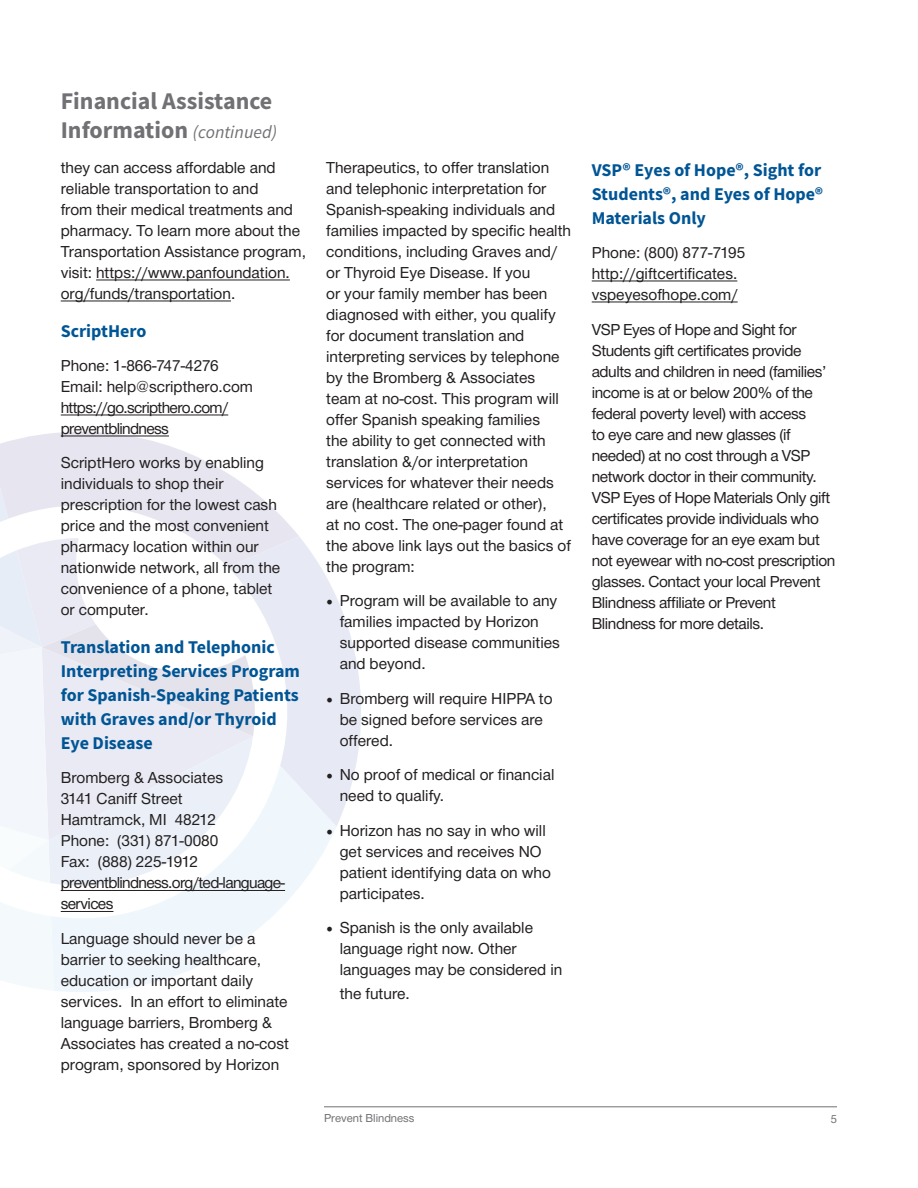
<style>
.page{position:relative;width:918px;height:1188px;background:#fff}
.page>*{position:absolute;margin:0;border:0;box-sizing:border-box;transform-origin:0 0}
.t1{font:700 24px/28.8px "Source Sans Pro";color:#717074}
.t2{font:700 18px/24px "Source Sans Pro";color:#005595}
.t3{font:16.5px/21px "Helvetica Neue H55";color:#231f20}
.t4{font:16.5px/21px "Helvetica Neue H55";letter-spacing:-.025em;color:#231f20}
.t5{font:16.5px/21px "Helvetica Neue H55";letter-spacing:-.04em;color:#231f20}
.t6{font:12px "Helvetica Neue H55";color:#717074}
.s1{font-weight:400;font-style:italic;font-size:18px}
.s2{font-family:"Minion Pro";font-size:18px}
</style>
<div class="page">
<svg style="left:54px;top:886px;width:246px;height:106px;fill:#eff6fc"></svg>
<svg style="left:0;top:902px;width:54px;height:88px"></svg>
<svg style="left:0;top:432px;width:361px;height:454px"></svg>
<hr style="left:324px;top:1107px;width:513px;height:1px;background:#717074">
<hr style="left:96px;top:280px;width:194px;height:1px;background:#231f20">
<hr style="left:61px;top:301px;width:170px;height:1px;background:#231f20">
<hr style="left:61px;top:415px;width:167px;height:1px;background:#231f20">
<hr style="left:61px;top:436px;width:108px;height:1px;background:#231f20">
<hr style="left:61px;top:890px;width:224px;height:1px;background:#231f20">
<hr style="left:61px;top:911px;width:52px;height:1px;background:#231f20">
<hr style="left:592px;top:281px;width:145px;height:1px;background:#231f20">
<hr style="left:592px;top:302px;width:146px;height:1px;background:#231f20">
<p class="t1" style="left:61px;top:86px;width:218px">Financial Assistance<br>Information <span class="s1">(continued)</span></p>
<p class="t3" style="left:61px;top:158px;width:247px">they can access affordable and reliable transportation to and<br>from their medical treatments and pharmacy. To learn more about the Transportation Assistance program, visit: https://www.panfoundation. org/funds/transportation.</p>
<p class="t2" style="left:61px;top:318px;width:87px">ScriptHero</p>
<p class="t3" style="left:61px;top:356px;width:160px">Phone: 1-866-747-4276</p>
<p class="t3" style="left:61px;top:377px;width:194px">Email: help@scripthero.com</p>
<p class="t5" style="left:61px;top:398px;width:169px">https://go.scripthero.com/ preventblindness</p>
<p class="t3" style="left:61px;top:454px;width:221px">ScriptHero works by enabling individuals to shop their prescription for the lowest cash price and the most convenient pharmacy location within our nationwide network, all from the convenience of a phone, tablet or computer.</p>
<p class="t2" style="left:61px;top:635px;width:241px">Translation and Telephonic<br>Interpreting Services Program for Spanish-Speaking Patients with Graves and/or Thyroid<br>Eye Disease</p>
<p class="t3" style="left:61px;top:769px;width:164px">Bromberg &amp; Associates</p>
<p class="t3" style="left:61px;top:790px;width:124px">3141 Caniff Street</p>
<p class="t3" style="left:61px;top:811px;width:157px">Hamtramck, MI 48212</p>
<p class="t3" style="left:61px;top:832px;width:159px">Phone: (331) 871-0080</p>
<p class="t3" style="left:61px;top:853px;width:139px">Fax: (888) 225-1912</p>
<p class="t5" style="left:61px;top:874px;width:226px">preventblindness.org/ted-language&shy;services</p>
<p class="t3" style="left:61px;top:929px;width:230px">Language should never be a barrier to seeking healthcare, education or important daily services. In an effort to eliminate language barriers, Bromberg &amp;<br>Associates has created a no-cost program, sponsored by Horizon</p>
<p class="t3" style="left:326px;top:158px;width:246px">Therapeutics, to offer translation and telephonic interpretation for<br>Spanish-speaking individuals and families impacted by specific health conditions, including Graves and/ or Thyroid Eye Disease. If you<br>or your family member has been diagnosed with either, you qualify for document translation and interpreting services by telephone by the Bromberg &amp; Associates team at no-cost. This program will offer Spanish speaking families<br>the ability to get connected with translation &amp;/or interpretation services for whatever their needs are (healthcare related or other),<br>at no cost. The one-pager found at the above link lays out the basics of the program:</p>
<p class="t3" style="left:340px;top:592px;width:222px;text-indent:-14px"><span class="s2">•</span> Program will be available to any families impacted by Horizon supported disease communities and beyond.</p>
<p class="t3" style="left:340px;top:689px;width:214px;text-indent:-14px"><span class="s2">•</span> Bromberg will require HIPPA to be signed before services are offered.</p>
<p class="t3" style="left:340px;top:766px;width:216px;text-indent:-14px"><span class="s2">•</span> No proof of medical or financial need to qualify.</p>
<p class="t3" style="left:340px;top:821px;width:213px;text-indent:-14px"><span class="s2">•</span> Horizon has no say in who will get services and receives NO patient identifying data on who participates.</p>
<p class="t3" style="left:340px;top:919px;width:224px;text-indent:-14px"><span class="s2">•</span> Spanish is the only available language right now. Other languages may be considered in</p>
<p class="t3" style="left:340px;top:985px;width:72px">the future.</p>
<p class="t2" style="left:592px;top:157px;width:233px;text-align:justify">VSP® Eyes of Hope®, Sight for Students®, and Eyes of Hope® Materials Only</p>
<p class="t3" style="left:592px;top:243px;width:155px">Phone: (800) 877-7195 http://giftcertificates. vspeyesofhope.com/</p>
<p class="t4" style="left:592px;top:320px;width:245px">VSP® Eyes of Hope® and Sight for Students gift certificates provide adults and children in need (families’ income is at or below 200% of the federal poverty level) with access<br>to eye care and new glasses (if needed) at no cost through a VSP network doctor in their community.<br>VSP® Eyes of Hope® Materials Only gift certificates provide individuals who have coverage for an eye exam but not eyewear with no-cost prescription glasses. Contact your local Prevent Blindness affiliate or Prevent Blindness for more details.</p>
<p class="t6" style="left:324px;top:1110px;width:92px">Prevent Blindness</p>
<p class="t6" style="left:831px;top:1111px;width:8px">5</p>
</div>
